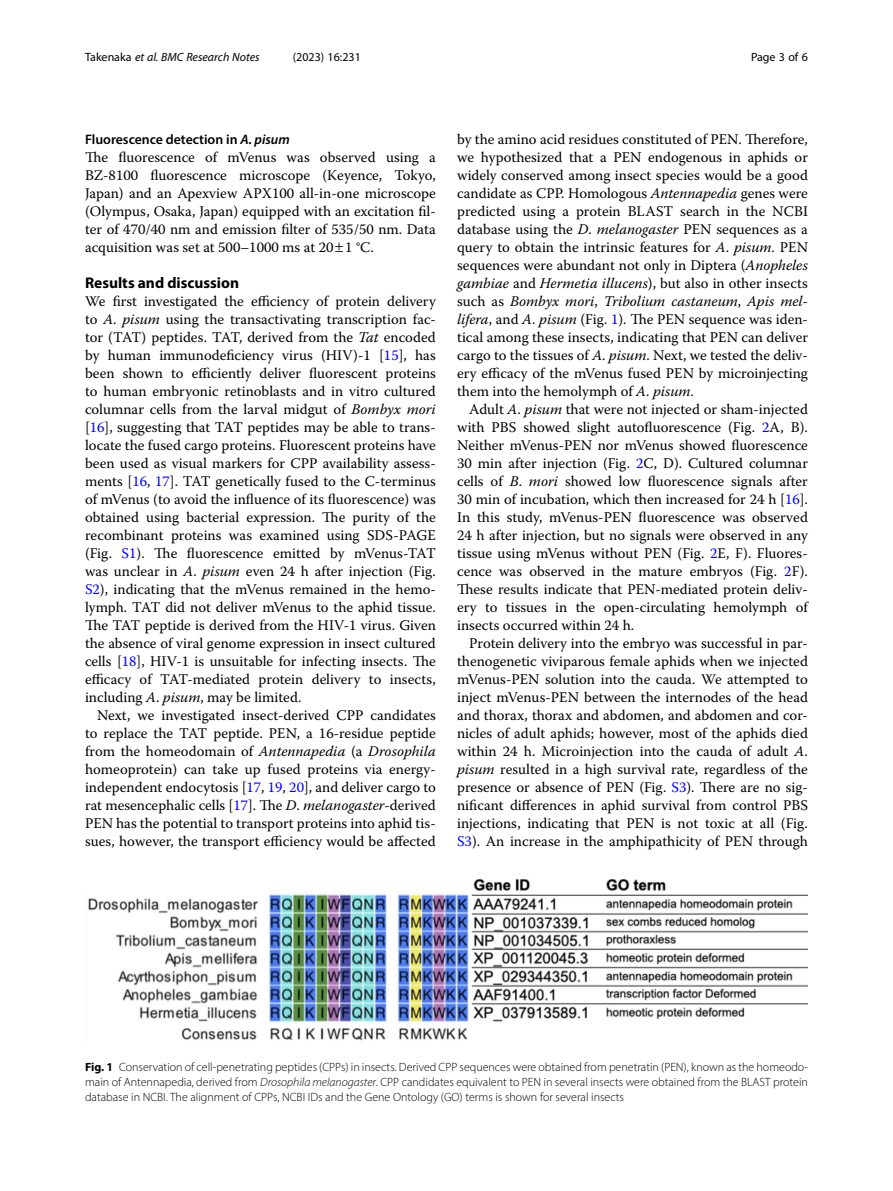
<style>
.page{position:relative;width:893px;height:1191px;background:#fff}
.page>*{position:absolute;margin:0;border:0;box-sizing:border-box;transform-origin:0 0}
.Head_1{font:700 15.45px "Myriad Pro";color:#000}
.Body_Text_Indent{font:14.7px/18px "Warnock Pro";color:#000;text-align:justify}
.Body_Text{font:14.7px/18px "Warnock Pro";color:#000;text-align:justify}
.Head_2{font:600 13.8px "Myriad Pro";color:#000}
.Figure_Caption{font:300 12px/15px "Myriad Pro";color:#000;text-align:justify}
.t1{font:italic 12px "Myriad Pro";color:#000}
.t2{font:12px "Myriad Pro";color:#000}
.s1{font-style:normal}
.s2{font-style:italic}
.s3{color:#00f}
.s4{font-weight:700}
</style>
<div class="page">
<img style="left:88px;top:879px;width:720px;height:162px">
<p class="t1" style="left:85px;top:50px;width:176px"><span class="s1">Takenaka</span> et al. BMC Research Notes</p>
<p class="t2" style="left:293px;top:50px;width:70px">(2023) 16:231</p>
<p class="t2" style="left:751px;top:50px;width:58px">Page 3 of 6</p>
<p class="Head_2" style="left:85px;top:131px;width:206px">Fluorescence detection in <span class="s2">A. pisum</span></p>
<p class="Body_Text" style="left:85px;top:148px;width:352px">The fluorescence of mVenus was observed using a BZ-8100 fluorescence microscope (Keyence, Tokyo, Japan) and an Apexview APX100 all-in-one microscope (Olympus, Osaka, Japan) equipped with an excitation fil&shy;ter of 470/40 nm and emission filter of 535/50 nm. Data acquisition was set at 500–1000 ms at 20 1 °C.</p>
<p class="Head_1" style="left:85px;top:273px;width:156px">Results and discussion</p>
<p class="Body_Text" style="left:85px;top:292px;width:352px">We first investigated the efficiency of protein delivery to <span class="s2">A</span>. <span class="s2">pisum</span> using the transactivating transcription fac&shy;tor (TAT) peptides. TAT, derived from the <span class="s2">Tat</span> encoded by human immunodeficiency virus (HIV)-1 [<span class="s3">15</span>], has been shown to efficiently deliver fluorescent proteins to human embryonic retinoblasts and in vitro cultured columnar cells from the larval midgut of <span class="s2">Bombyx mori </span>[<span class="s3">16</span>], suggesting that TAT peptides may be able to trans&shy;locate the fused cargo proteins. Fluorescent proteins have been used as visual markers for CPP availability assess&shy;ments [<span class="s3">16</span>, <span class="s3">17</span>]. TAT genetically fused to the C-terminus of mVenus (to avoid the influence of its fluorescence) was obtained using bacterial expression. The purity of the recombinant proteins was examined using SDS-PAGE (Fig. <span class="s3">S1</span>). The fluorescence emitted by mVenus-TAT was unclear in <span class="s2">A</span>. <span class="s2">pisum</span> even 24 h after injection (Fig.<br><span class="s3">S2</span>), indicating that the mVenus remained in the hemo&shy;lymph. TAT did not deliver mVenus to the aphid tissue.<br>The TAT peptide is derived from the HIV-1 virus. Given the absence of viral genome expression in insect cultured cells [<span class="s3">18</span>], HIV-1 is unsuitable for infecting insects. The efficacy of TAT-mediated protein delivery to insects, including <span class="s2">A</span>. <span class="s2">pisum</span>, may be limited.</p>
<p class="Body_Text_Indent" style="left:85px;top:706px;width:352px;text-indent:12px">Next, we investigated insect-derived CPP candidates to replace the TAT peptide. PEN, a 16-residue peptide from the homeodomain of <span class="s2">Antennapedia</span> (a <span class="s2">Drosophila </span>homeoprotein) can take up fused proteins via energy&shy;independent endocytosis [<span class="s3">17</span>, <span class="s3">19</span>, <span class="s3">20</span>], and deliver cargo to rat mesencephalic cells [<span class="s3">17</span>]. The <span class="s2">D</span>. <span class="s2">melanogaster</span>-derived PEN has the potential to transport proteins into aphid tis&shy;sues, however, the transport efficiency would be affected</p>
<p class="Body_Text_Indent" style="left:457px;top:130px;width:352px">by the amino acid residues constituted of PEN. Therefore, we hypothesized that a PEN endogenous in aphids or widely conserved among insect species would be a good candidate as CPP. Homologous <span class="s2">Antennapedia</span> genes were predicted using a protein BLAST search in the NCBI database using the <span class="s2">D</span>. <span class="s2">melanogaster</span> PEN sequences as a query to obtain the intrinsic features for <span class="s2">A</span>. <span class="s2">pisum</span>. PEN sequences were abundant not only in Diptera (<span class="s2">Anopheles gambiae</span> and <span class="s2">Hermetia illucens</span>), but also in other insects such as <span class="s2">Bombyx mori</span>, <span class="s2">Tribolium castaneum</span>, <span class="s2">Apis mel&shy;lifera</span>, and <span class="s2">A</span>. <span class="s2">pisum</span> (Fig. <span class="s3">1</span>). The PEN sequence was iden&shy;tical among these insects, indicating that PEN can deliver cargo to the tissues of <span class="s2">A</span>. <span class="s2">pisum</span>. Next, we tested the deliv&shy;ery efficacy of the mVenus fused PEN by microinjecting them into the hemolymph of <span class="s2">A</span>. <span class="s2">pisum</span>.</p>
<p class="Body_Text_Indent" style="left:457px;top:400px;width:352px;text-indent:12px">Adult <span class="s2">A</span>. <span class="s2">pisum</span> that were not injected or sham-injected with PBS showed slight autofluorescence (Fig. <span class="s3">2</span>A, B).<br>Neither mVenus-PEN nor mVenus showed fluorescence 30 min after injection (Fig. <span class="s3">2</span>C, D). Cultured columnar cells of <span class="s2">B</span>. <span class="s2">mori</span> showed low fluorescence signals after 30 min of incubation, which then increased for 24 h [<span class="s3">16</span>].<br>In this study, mVenus-PEN fluorescence was observed 24 h after injection, but no signals were observed in any tissue using mVenus without PEN (Fig. <span class="s3">2</span>E, F). Fluores&shy;cence was observed in the mature embryos (Fig. <span class="s3">2</span>F).<br>These results indicate that PEN-mediated protein deliv&shy;ery to tissues in the open-circulating hemolymph of insects occurred within 24 h.</p>
<p class="Body_Text_Indent" style="left:457px;top:634px;width:352px;text-indent:12px">Protein delivery into the embryo was successful in par&shy;thenogenetic viviparous female aphids when we injected mVenus-PEN solution into the cauda. We attempted to inject mVenus-PEN between the internodes of the head and thorax, thorax and abdomen, and abdomen and cor&shy;nicles of adult aphids; however, most of the aphids died within 24 h. Microinjection into the cauda of adult <span class="s2">A</span>. <span class="s2">pisum</span> resulted in a high survival rate, regardless of the presence or absence of PEN (Fig. <span class="s3">S3</span>). There are no sig&shy;nificant differences in aphid survival from control PBS injections, indicating that PEN is not toxic at all (Fig.<br><span class="s3">S3</span>). An increase in the amphipathicity of PEN through</p>
<p class="Figure_Caption" style="left:85px;top:1059px;width:724px"><span class="s4">Fig. 1</span> Conservation of cell-penetrating peptides (CPPs) in insects. Derived CPP sequences were obtained from penetratin (PEN), known as the homeodo&shy;main of Antennapedia, derived from <span class="s2">Drosophila melanogaster</span>. CPP candidates equivalent to PEN in several insects were obtained from the BLAST protein database in NCBI. The alignment of CPPs, NCBI IDs and the Gene Ontology (GO) terms is shown for several insects</p>
</div>
